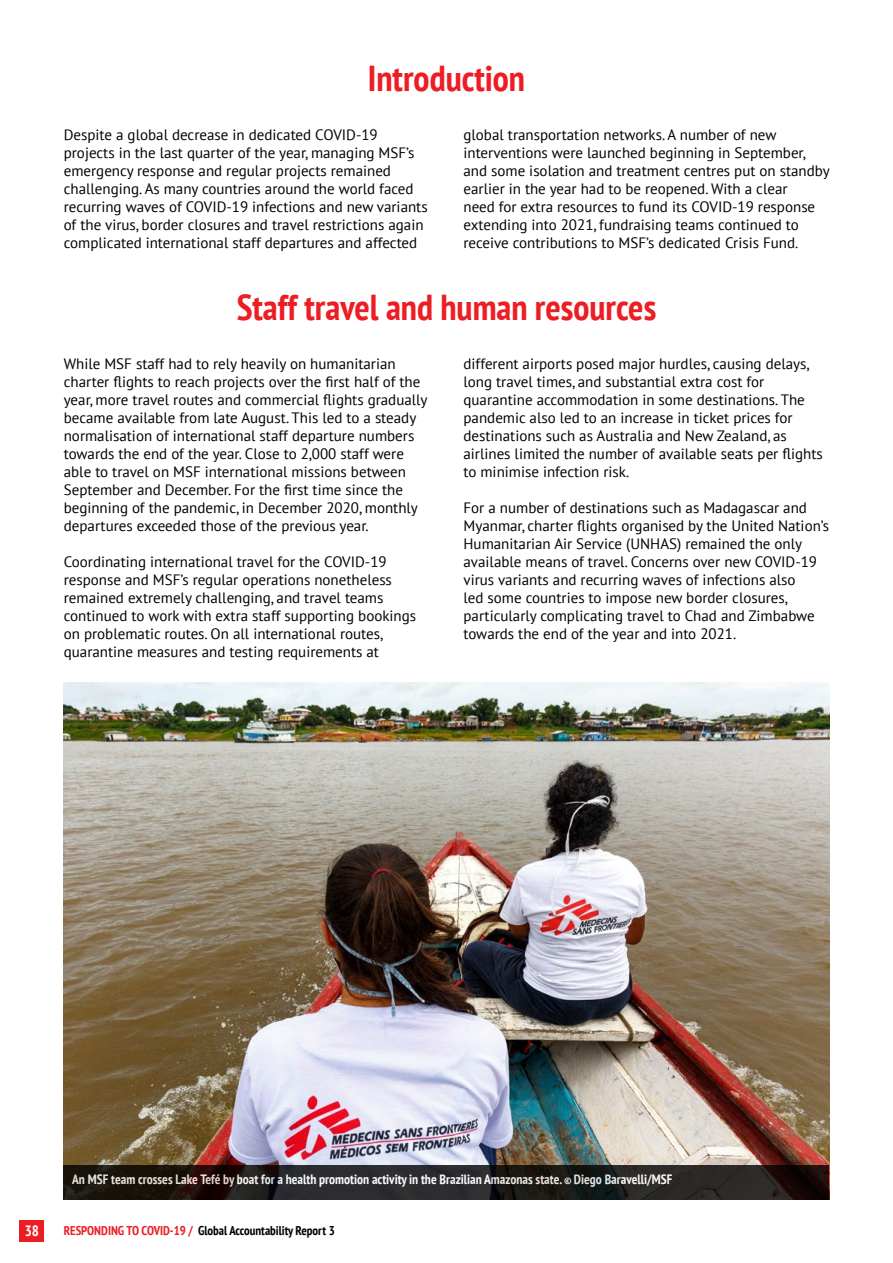
<style>
.page{position:relative;width:893px;height:1263px;background:#fff}
.page>*{position:absolute;margin:0;border:0;box-sizing:border-box;transform-origin:0 0}
.t1{font:700 condensed 36px "PT Sans";color:#ed1d24}
.t2{font:15px/18px "PT Sans";color:#000}
.t3{font:700 condensed 15px "PT Sans";color:#fff}
.t4{font:700 condensed 13.5px "PT Sans";color:#fff}
.t5{font:700 condensed 12.75px "PT Sans";color:#000}
.s1{font-size:10.5px}
.s2{color:#ed1d24}
</style>
<div class="page">
<div style="left:20px;top:1220px;width:24px;height:22px;background:#ed1d24"></div>
<img style="left:64px;top:682px;width:765px;height:483px">
<svg style="left:64px;top:1165px;width:765px;height:34px;background:#211e1c"></svg>
<h1 class="t1" style="left:368px;top:54px;width:159px">Introduction</h1>
<p class="t2" style="left:64px;top:126px;width:365px">Despite a global decrease in dedicated COVID-19 projects in the last quarter of the year, managing MSF’s emergency response and regular projects remained challenging. As many countries around the world faced recurring waves of COVID-19 infections and new variants of the virus, border closures and travel restrictions again complicated international staff departures and affected</p>
<p class="t2" style="left:463px;top:126px;width:368px">global transportation networks. A number of new interventions were launched beginning in September, and some isolation and treatment centres put on standby earlier in the year had to be reopened. With a clear<br>need for extra resources to fund its COVID-19 response extending into 2021, fundraising teams continued to receive contributions to MSF’s dedicated Crisis Fund.</p>
<h1 class="t1" style="left:237px;top:283px;width:421px">Staff travel and human resources</h1>
<p class="t2" style="left:64px;top:354px;width:365px">While MSF staff had to rely heavily on humanitarian charter flights to reach projects over the first half of the year, more travel routes and commercial flights gradually became available from late August. This led to a steady normalisation of international staff departure numbers towards the end of the year. Close to 2,000 staff were able to travel on MSF international missions between September and December. For the first time since the beginning of the pandemic, in December 2020, monthly departures exceeded those of the previous year.</p>
<p class="t2" style="left:64px;top:552px;width:354px">Coordinating international travel for the COVID-19 response and MSF’s regular operations nonetheless remained extremely challenging, and travel teams continued to work with extra staff supporting bookings on problematic routes. On all international routes, quarantine measures and testing requirements at</p>
<p class="t2" style="left:463px;top:354px;width:361px">different airports posed major hurdles, causing delays, long travel times, and substantial extra cost for quarantine accommodation in some destinations. The pandemic also led to an increase in ticket prices for destinations such as Australia and New Zealand, as airlines limited the number of available seats per flights to minimise infection risk.</p>
<p class="t2" style="left:463px;top:498px;width:367px">For a number of destinations such as Madagascar and Myanmar, charter flights organised by the United Nation’s Humanitarian Air Service (UNHAS) remained the only available means of travel. Concerns over new COVID-19 virus variants and recurring waves of infections also<br>led some countries to impose new border closures, particularly complicating travel to Chad and Zimbabwe towards the end of the year and into 2021.</p>
<p class="t4" style="left:72px;top:1170px;width:602px">An MSF team crosses Lake Tefé by boat for a health promotion activity in the Brazilian Amazonas state. <span class="s1">©</span> Diego Baravelli/MSF</p>
<p class="t3" style="left:25px;top:1221px;width:16px">38</p>
<p class="t5" style="left:64px;top:1222px;width:272px"><span class="s2">RESPONDING TO COVID-19 /</span> Global Accountability Report 3</p>
</div>
